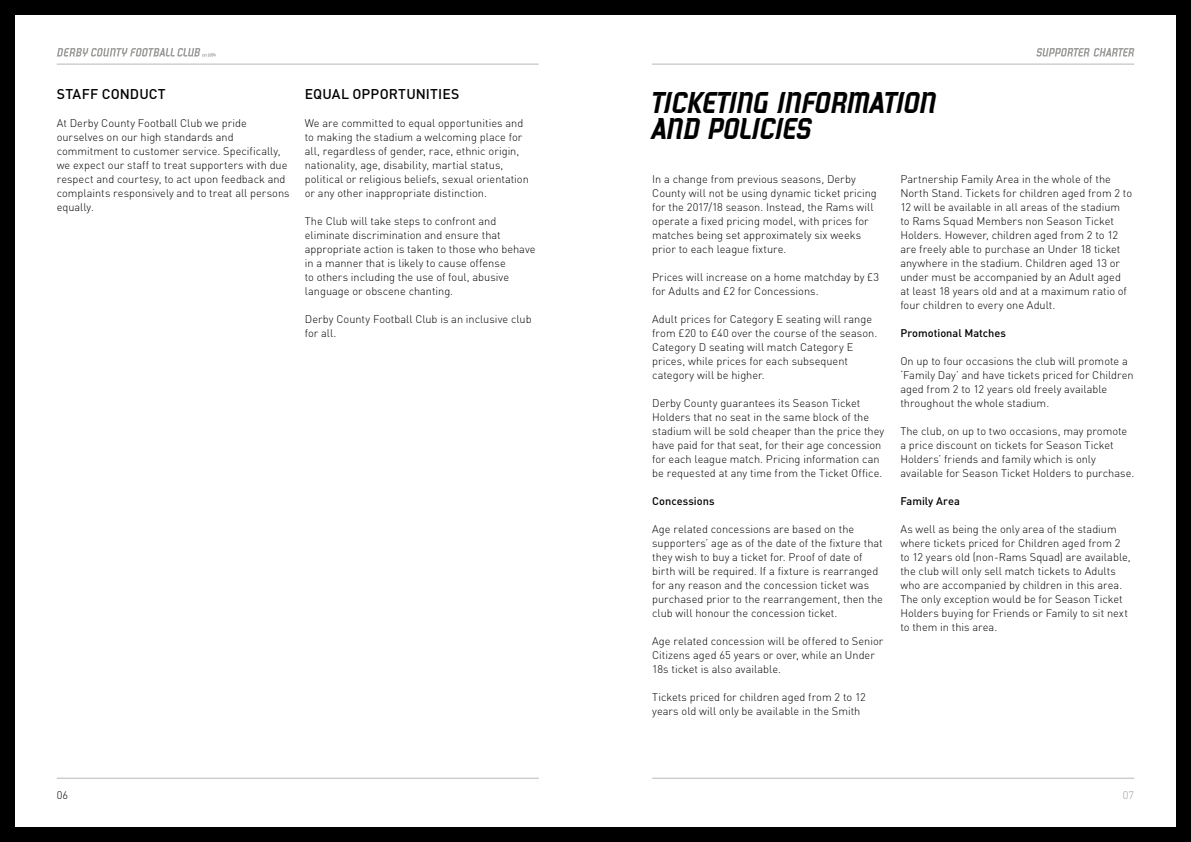
<style>
.page{position:relative;width:1191px;height:842px;background:#fff}
.page>*{position:absolute;margin:0;border:0;box-sizing:border-box;transform-origin:0 0}
.t1{font:30px/26.9px "BBGDCFC Typeface";letter-spacing:.005em;color:#000;scale:1.04 1}
.t2{font:500 14px "DINOT";letter-spacing:.01em;color:#000}
.t3{font:300 11px/14px "DINOT";color:#000}
.t4{font:500 11px "DINOT";color:#000}
.t5{font:300 11px "DINOT";color:#9d9d9c}
</style>
<div class="page">
<div style="left:0;top:0;width:14px;height:842px;background:#000"></div>
<div style="left:0;top:0;width:1191px;height:14px;background:#000"></div>
<div style="left:0;top:828px;width:1191px;height:14px;background:#000"></div>
<div style="left:1176px;top:0;width:15px;height:842px;background:#000"></div>
<hr style="left:57px;top:778px;width:482px;height:1px;background:#bab6b5">
<hr style="left:57px;top:64px;width:482px;height:1px;background:#bab6b5">
<hr style="left:652px;top:778px;width:482px;height:1px;background:#bab6b5">
<hr style="left:652px;top:64px;width:482px;height:1px;background:#bab6b5">
<svg style="left:57px;top:48px;width:159px;height:9px"></svg>
<svg style="left:1036px;top:48px;width:98px;height:9px"></svg>
<p class="t2" style="left:57px;top:85px;width:110px">STAFF CONDUCT</p>
<p class="t3" style="left:57px;top:115px;width:234px">At Derby County Football Club we pride ourselves on our high standards and commitment to customer service. Specifically, we expect our staff to treat supporters with due respect and courtesy, to act upon feedback and complaints responsively and to treat all persons equally.</p>
<p class="t2" style="left:305px;top:85px;width:156px">EQUAL OPPORTUNITIES</p>
<p class="t3" style="left:305px;top:115px;width:225px">We are committed to equal opportunities and to making the stadium a welcoming place for all, regardless of gender, race, ethnic origin, nationality, age, disability, martial status, political or religious beliefs, sexual orientation or any other inappropriate distinction.</p>
<p class="t3" style="left:305px;top:213px;width:232px">The Club will take steps to confront and eliminate discrimination and ensure that appropriate action is taken to those who behave in a manner that is likely to cause offense<br>to others including the use of foul, abusive language or obscene chanting.</p>
<p class="t3" style="left:305px;top:311px;width:228px">Derby County Football Club is an inclusive club for all.</p>
<h1 class="t1" style="left:652px;top:89px;width:275px">TICKETING INFORMATION<br>AND POLICIES</h1>
<p class="t3" style="left:652px;top:171px;width:226px">In a change from previous seasons, Derby County will not be using dynamic ticket pricing for the 2017/18 season. Instead, the Rams will operate a fixed pricing model, with prices for matches being set approximately six weeks prior to each league fixture.</p>
<p class="t3" style="left:652px;top:269px;width:228px">Prices will increase on a home matchday by £3 for Adults and £2 for Concessions.</p>
<p class="t3" style="left:652px;top:311px;width:227px">Adult prices for Category E seating will range from £20 to £40 over the course of the season.<br>Category D seating will match Category E prices, while prices for each subsequent category will be higher.</p>
<p class="t3" style="left:652px;top:395px;width:234px">Derby County guarantees its Season Ticket Holders that no seat in the same block of the stadium will be sold cheaper than the price they have paid for that seat, for their age concession for each league match. Pricing information can be requested at any time from the Ticket Office.</p>
<p class="t4" style="left:652px;top:494px;width:64px">Concessions</p>
<p class="t3" style="left:652px;top:521px;width:232px">Age related concessions are based on the supporters’ age as of the date of the fixture that they wish to buy a ticket for. Proof of date of birth will be required. If a fixture is rearranged for any reason and the concession ticket was purchased prior to the rearrangement, then the club will honour the concession ticket.</p>
<p class="t3" style="left:652px;top:634px;width:233px">Age related concession will be offered to Senior<br>Citizens aged 65 years or over, while an Under<br>18s ticket is also available.</p>
<p class="t3" style="left:652px;top:690px;width:215px">Tickets priced for children aged from 2 to 12 years old will only be available in the Smith</p>
<p class="t3" style="left:900px;top:172px;width:233px">Partnership Family Area in the whole of the North Stand. Tickets for children aged from 2 to 12 will be available in all areas of the stadium to Rams Squad Members non Season Ticket Holders. However, children aged from 2 to 12 are freely able to purchase an Under 18 ticket anywhere in the stadium. Children aged 13 or under must be accompanied by an Adult aged at least 18 years old and at a maximum ratio of four children to every one Adult.</p>
<p class="t4" style="left:900px;top:326px;width:107px">Promotional Matches</p>
<p class="t3" style="left:900px;top:354px;width:235px">On up to four occasions the club will promote a ‘Family Day’ and have tickets priced for Children aged from 2 to 12 years old freely available throughout the whole stadium.</p>
<p class="t3" style="left:900px;top:424px;width:235px">The club, on up to two occasions, may promote a price discount on tickets for Season Ticket Holders’ friends and family which is only available for Season Ticket Holders to purchase.</p>
<p class="t4" style="left:900px;top:494px;width:61px">Family Area</p>
<p class="t3" style="left:900px;top:522px;width:232px">As well as being the only area of the stadium where tickets priced for Children aged from 2 to 12 years old (non-Rams Squad) are available, the club will only sell match tickets to Adults who are accompanied by children in this area.<br>The only exception would be for Season Ticket Holders buying for Friends or Family to sit next to them in this area.</p>
<p class="t3" style="left:57px;top:787px;width:13px">06</p>
<p class="t5" style="left:1122px;top:788px;width:13px">07</p>
</div>
